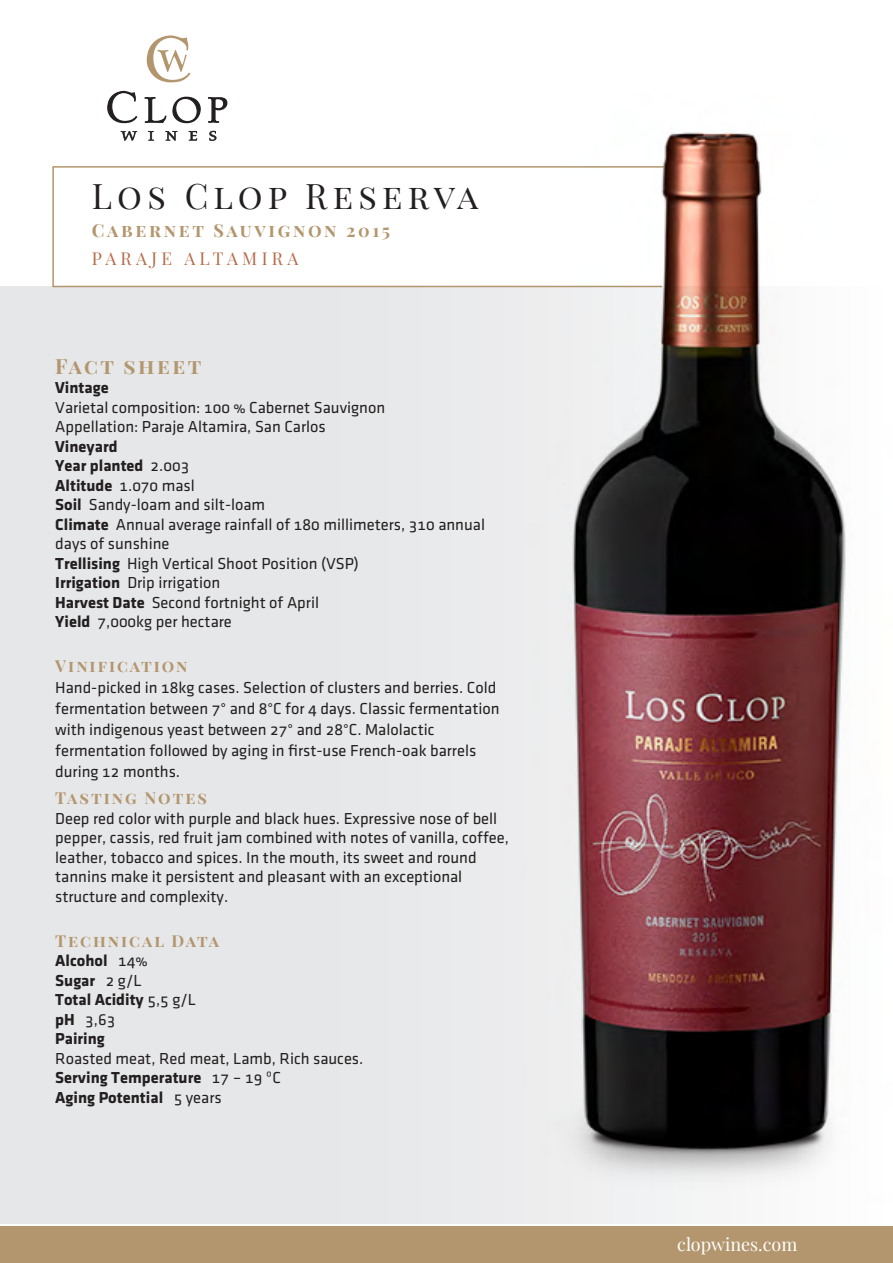
<style>
.page{position:relative;width:893px;height:1263px;background:#fff}
.page>*{position:absolute;margin:0;border:0;box-sizing:border-box;transform-origin:0 0}
.t1{font:34.5px "Playfair Display";letter-spacing:.15em;color:#231f20}
.t2{font:700 21px "Playfair Display";letter-spacing:.12em;color:#b3966e}
.t3{font:700 18px "Playfair Display";letter-spacing:.15em;color:#b3966e}
.t4{font:18px "Playfair Display";color:#fff}
.t5{font:17.4px "Playfair Display";letter-spacing:.24em;color:#b56b47}
.t6{font:16.5px/19.5px "Klavika Regular OSTF";color:#231f20}
.t7{font:700 16.5px/19.5px "Klavika";color:#231f20}
.t8{font:700 16.5px "Playfair Display";letter-spacing:.12em;color:#b3966e}
.s1{font-family:"Klavika Regular OSTF";font-weight:400}
.s2{font-family:"Klavika";font-weight:700}
</style>
<div class="page">
<div style="left:0;top:286px;width:893px;height:937px;background:#e6e7e9"></div>
<svg style="left:121px;top:131px;width:16px;height:10px"></svg>
<svg style="left:148px;top:131px;width:6px;height:10px"></svg>
<svg style="left:165px;top:131px;width:13px;height:10px"></svg>
<svg style="left:189px;top:131px;width:8px;height:10px"></svg>
<svg style="left:209px;top:131px;width:8px;height:10px"></svg>
<svg style="left:107px;top:91px;width:30px;height:32px"></svg>
<svg style="left:145px;top:97px;width:21px;height:26px"></svg>
<svg style="left:172px;top:97px;width:29px;height:26px"></svg>
<svg style="left:208px;top:97px;width:19px;height:26px"></svg>
<svg style="left:147px;top:35px;width:43px;height:47px"></svg>
<svg style="left:52px;top:166px;width:472px;height:122px"></svg>
<div style="left:0;top:1226px;width:893px;height:37px;background:#b3966e"></div>
<img style="left:524px;top:132px;width:369px;height:1070px">
<h1 class="t1" style="left:92px;top:175px;width:388px">LOS CLOP RESERVA</h1>
<p class="t3" style="left:92px;top:218px;width:300px">CABERNET SAUVIGNON 2015</p>
<p class="t5" style="left:92px;top:248px;width:208px">PARAJE ALTAMIRA</p>
<p class="t2" style="left:55px;top:353px;width:148px">FACT SHEET</p>
<p class="t7" style="left:55px;top:378px;width:55px">Vintage</p>
<p class="t6" style="left:55px;top:398px;width:331px">Varietal composition: 100 % Cabernet Sauvignon<br>Appellation: Paraje Altamira, San Carlos</p>
<p class="t7" style="left:55px;top:437px;width:136px">Vineyard<br>Year planted <span class="s1">2.003</span></p>
<p class="t6" style="left:55px;top:476px;width:431px"><span class="s2">Altitude</span> 1.070 masl<br><span class="s2">Soil</span> Sandy-loam and silt-loam<br><span class="s2">Climate</span> Annual average rainfall of 180 millimeters, 310 annual days of sunshine<br><span class="s2">Trellising</span> High Vertical Shoot Position (VSP)<br><span class="s2">Irrigation</span> Drip irrigation<br><span class="s2">Harvest Date</span> Second fortnight of April<br><span class="s2">Yield</span> 7,000kg per hectare</p>
<p class="t8" style="left:55px;top:656px;width:134px">VINIFICATION</p>
<p class="t6" style="left:55px;top:678px;width:446px;line-height:21px">Hand-picked in 18kg cases. Selection of clusters and berries. Cold fermentation between 7° and 8°C for 4 days. Classic fermentation with indigenous yeast between 27° and 28°C. Malolactic fermentation followed by aging in first-use French-oak barrels during 12 months.</p>
<p class="t8" style="left:55px;top:788px;width:153px">TASTING NOTES</p>
<p class="t6" style="left:55px;top:809px;width:455px">Deep red color with purple and black hues. Expressive nose of bell pepper, cassis, red fruit jam combined with notes of vanilla, coffee, leather, tobacco and spices. In the mouth, its sweet and round tannins make it persistent and pleasant with an exceptional structure and complexity.</p>
<p class="t8" style="left:55px;top:930px;width:165px">TECHNICAL DATA</p>
<p class="t7" style="left:55px;top:951px;width:142px">Alcohol <span class="s1">14%<br></span>Sugar <span class="s1">2 g/L<br></span>Total Acidity <span class="s1">5,5 g/L</span></p>
<p class="t6" style="left:55px;top:1010px;width:62px"><span class="s2">pH</span> 3,63</p>
<p class="t7" style="left:55px;top:1029px;width:51px">Pairing</p>
<p class="t6" style="left:55px;top:1049px;width:310px">Roasted meat, Red meat, Lamb, Rich sauces.</p>
<p class="t7" style="left:55px;top:1068px;width:227px">Serving Temperature <span class="s1">17 – 19 ºC<br></span>Aging Potential <span class="s1">5 years</span></p>
<p class="t4" style="left:677px;top:1233px;width:122px">clopwines.com</p>
</div>
